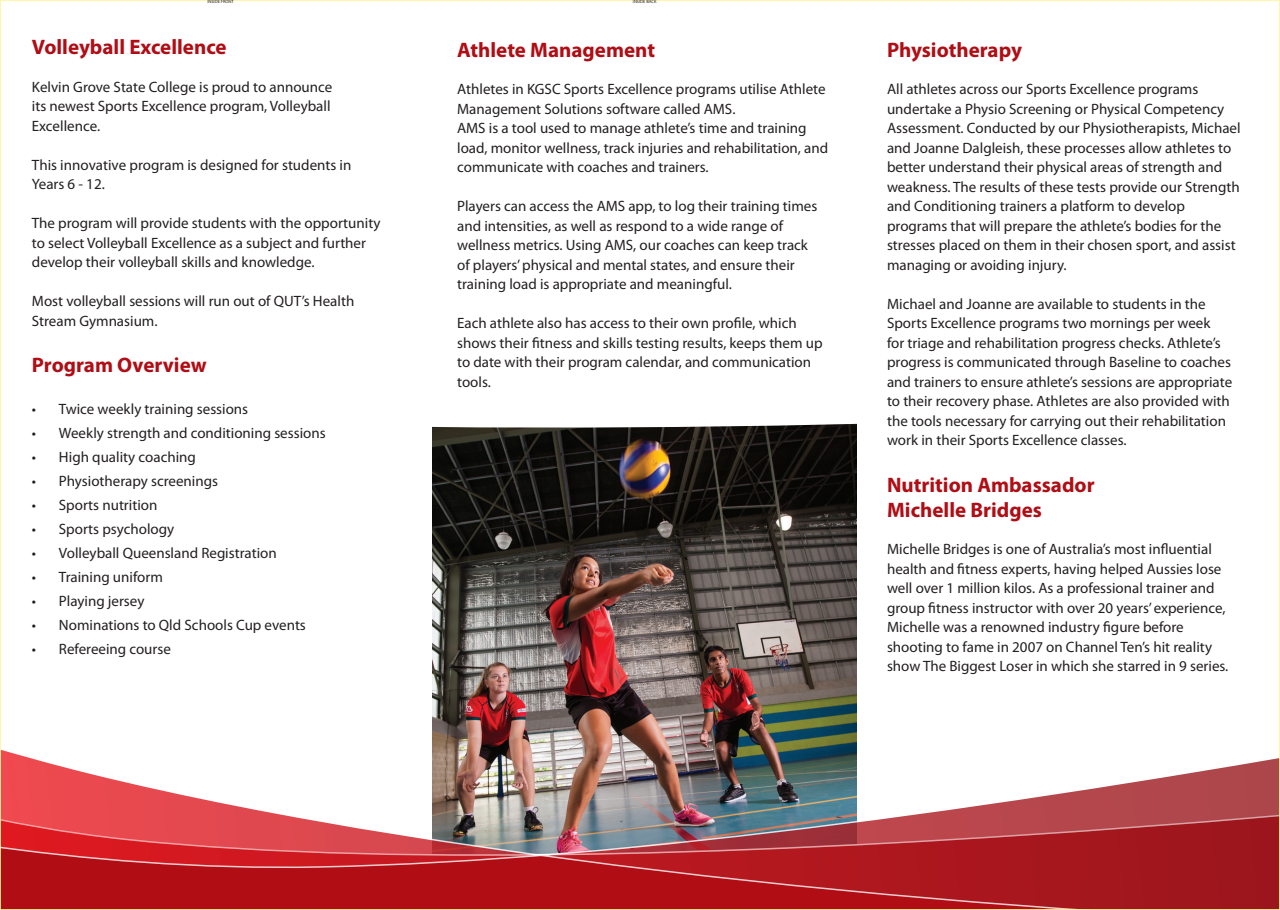
<style>
.page{position:relative;width:1280px;height:910px;background:#fff}
.page>*{position:absolute;margin:0;border:0;box-sizing:border-box;transform-origin:0 0}
.t1{font:700 21px "Myriad Pro";color:#b00d15}
.t2{font:15px/19.5px "Myriad Pro";color:#231f20}
.t3{font:4.5px "Myriad Pro";color:#231f20}
</style>
<div class="page">
<img style="left:433px;top:431px;width:424px;height:258px">
<svg style="left:432px;top:423px;width:425px;height:8px"></svg>
<img style="left:432px;top:689px;width:425px;height:27px">
<svg style="left:2px;top:899px;width:1276px;height:9px;background:#ad1119"></svg>
<img style="left:2px;top:716px;width:1276px;height:183px">
<p class="t3" style="left:207px;top:-1px;width:28px">INSIDE FRONT</p>
<p class="t3" style="left:633px;top:-1px;width:25px">INSIDE BACK</p>
<p class="t1" style="left:32px;top:33px;width:196px">Volleyball Excellence</p>
<p class="t2" style="left:32px;top:77px;width:302px;text-align:justify">Kelvin Grove State College is proud to announce its newest Sports Excellence program, Volleyball Excellence.</p>
<p class="t2" style="left:32px;top:155px;width:321px;line-height:18.9px">This innovative program is designed for students in<br>Years 6 - 12.</p>
<p class="t2" style="left:32px;top:213px;width:350px">The program will provide students with the opportunity to select Volleyball Excellence as a subject and further develop their volleyball skills and knowledge.</p>
<p class="t2" style="left:32px;top:291px;width:324px">Most volleyball sessions will run out of QUT’s Health<br>Stream Gymnasium.</p>
<p class="t1" style="left:32px;top:351px;width:176px">Program Overview</p>
<p class="t2" style="left:32px;top:399px;width:218px">• Twice weekly training sessions</p>
<p class="t2" style="left:32px;top:423px;width:295px">• Weekly strength and conditioning sessions</p>
<p class="t2" style="left:32px;top:447px;width:166px">• High quality coaching</p>
<p class="t2" style="left:32px;top:471px;width:188px">• Physiotherapy screenings</p>
<p class="t2" style="left:32px;top:495px;width:127px">• Sports nutrition</p>
<p class="t2" style="left:32px;top:519px;width:144px">• Sports psychology</p>
<p class="t2" style="left:32px;top:543px;width:246px">• Volleyball Queensland Registration</p>
<p class="t2" style="left:32px;top:567px;width:133px">• Training uniform</p>
<p class="t2" style="left:32px;top:591px;width:114px">• Playing jersey</p>
<p class="t2" style="left:32px;top:615px;width:276px">• Nominations to Qld Schools Cup events</p>
<p class="t2" style="left:32px;top:639px;width:141px">• Refereeing course</p>
<p class="t1" style="left:457px;top:36px;width:199px">Athlete Management</p>
<p class="t2" style="left:457px;top:79px;width:370px">Athletes in KGSC Sports Excellence programs utilise Athlete<br>Management Solutions software called AMS.</p>
<p class="t2" style="left:457px;top:118px;width:373px">AMS is a tool used to manage athlete’s time and training load, monitor wellness, track injuries and rehabilitation, and communicate with coaches and trainers.</p>
<p class="t2" style="left:457px;top:196px;width:362px">Players can access the AMS app, to log their training times and intensities, as well as respond to a wide range of wellness metrics. Using AMS, our coaches can keep track of players’ physical and mental states, and ensure their training load is appropriate and meaningful.</p>
<p class="t2" style="left:457px;top:313px;width:367px">Each athlete also has access to their own profile, which shows their fitness and skills testing results, keeps them up to date with their program calendar, and communication tools.</p>
<p class="t1" style="left:887px;top:36px;width:137px">Physiotherapy</p>
<p class="t2" style="left:887px;top:79px;width:355px">All athletes across our Sports Excellence programs undertake a Physio Screening or Physical Competency Assessment. Conducted by our Physiotherapists, Michael and Joanne Dalgleish, these processes allow athletes to better understand their physical areas of strength and weakness. The results of these tests provide our Strength and Conditioning trainers a platform to develop programs that will prepare the athlete’s bodies for the stresses placed on them in their chosen sport, and assist managing or avoiding injury.</p>
<p class="t2" style="left:887px;top:294px;width:347px">Michael and Joanne are available to students in the Sports Excellence programs two mornings per week<br>for triage and rehabilitation progress checks. Athlete’s progress is communicated through Baseline to coaches and trainers to ensure athlete’s sessions are appropriate to their recovery phase. Athletes are also provided with the tools necessary for carrying out their rehabilitation work in their Sports Excellence classes.</p>
<p class="t1" style="left:887px;top:471px;width:209px">Nutrition Ambassador</p>
<p class="t1" style="left:887px;top:496px;width:156px">Michelle Bridges</p>
<p class="t2" style="left:887px;top:539px;width:343px">Michelle Bridges is one of Australia’s most influential health and fitness experts, having helped Aussies lose well over 1 million kilos. As a professional trainer and group fitness instructor with over 20 years’ experience, Michelle was a renowned industry figure before shooting to fame in 2007 on Channel Ten’s hit reality show The Biggest Loser in which she starred in 9 series.</p>
</div>
